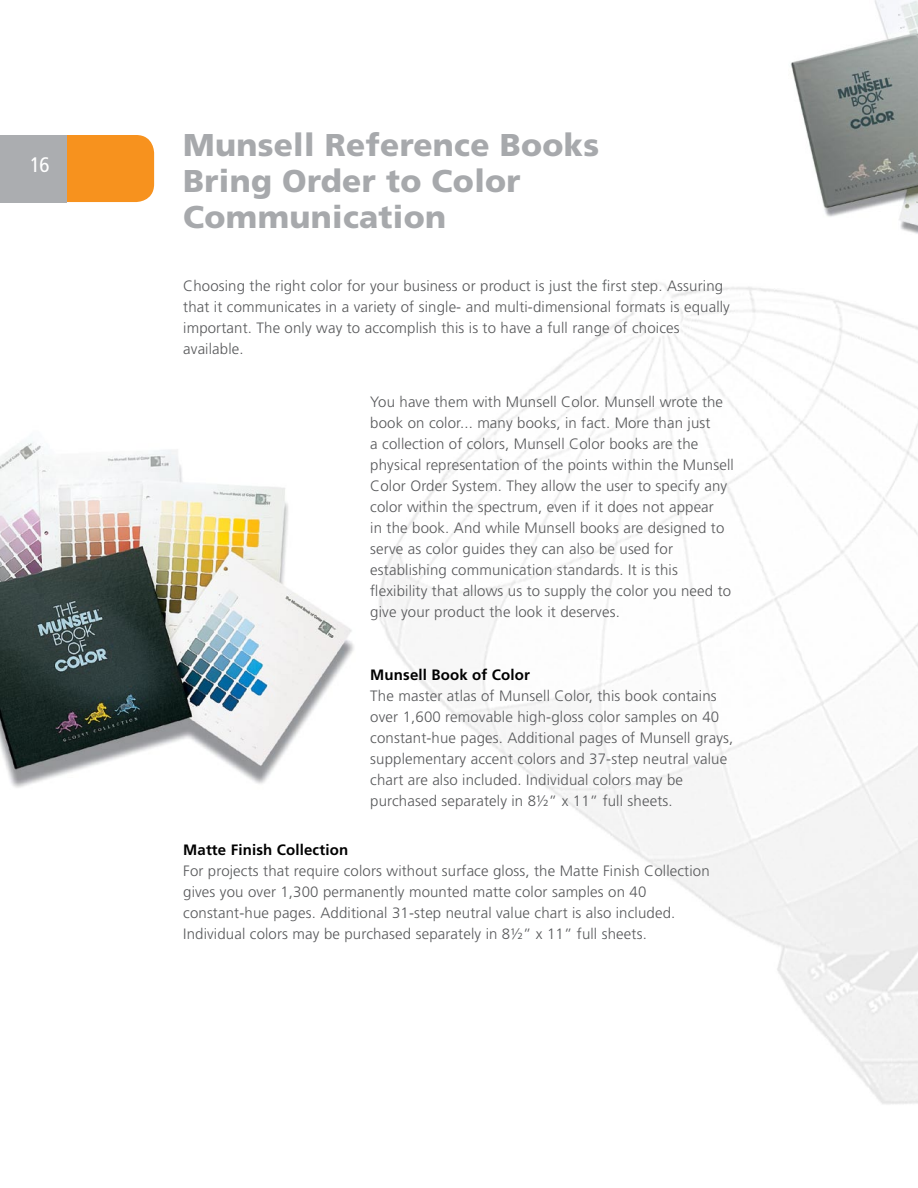
<style>
.page{position:relative;width:918px;height:1188px;background:#fff}
.page>*{position:absolute;margin:0;border:0;box-sizing:border-box;transform-origin:0 0}
.t1{font:900 31.5px/36px "Frutiger";letter-spacing:.01em;color:#a7a9ac}
.t2{font:condensed 21px "Frutiger";color:#fff}
.t3{font:300 15px/21px "Frutiger";letter-spacing:.01em;color:#58595b}
.t4{font:700 15px "Frutiger";letter-spacing:.01em;color:#000}
</style>
<div class="page">
<div style="left:67px;top:135px;width:87px;height:67px;background:#f7921e"></div>
<div style="left:0;top:135px;width:67px;height:67px;background:#abadb0"></div>
<img style="left:379px;top:282px;width:539px;height:822px">
<img style="left:790px;top:0;width:128px;height:234px">
<img style="left:0;top:441px;width:354px;height:347px">
<h2 class="t2" style="left:30px;top:152px;width:10px">16</h2>
<h1 class="t1" style="left:183px;top:127px;width:418px">Munsell Reference Books<br>Bring Order to Color<br>Communication</h1>
<p class="t3" style="left:183px;top:276px;width:548px">Choosing the right color for your business or product is just the first step. Assuring that it communicates in a variety of single- and multi-dimensional formats is equally important. The only way to accomplish this is to have a full range of choices available.</p>
<p class="t3" style="left:370px;top:391px;width:365px">You have them with Munsell Color. Munsell wrote the book on color... many books, in fact. More than just<br>a collection of colors, Munsell Color books are the physical representation of the points within the Munsell Color Order System. They allow the user to specify any color within the spectrum, even if it does not appear<br>in the book. And while Munsell books are designed to serve as color guides they can also be used for establishing communication standards. It is this flexibility that allows us to supply the color you need to give your product the look it deserves.</p>
<p class="t4" style="left:370px;top:666px;width:161px">Munsell Book of Color</p>
<p class="t3" style="left:370px;top:685px;width:365px">The master atlas of Munsell Color, this book contains over 1,600 removable high-gloss color samples on 40 constant-hue pages. Additional pages of Munsell grays, supplementary accent colors and 37-step neutral value chart are also included. Individual colors may be purchased separately in 8½” x 11” full sheets.</p>
<p class="t4" style="left:183px;top:841px;width:166px">Matte Finish Collection</p>
<p class="t3" style="left:183px;top:860px;width:528px">For projects that require colors without surface gloss, the Matte Finish Collection gives you over 1,300 permanently mounted matte color samples on 40 constant-hue pages. Additional 31-step neutral value chart is also included.<br>Individual colors may be purchased separately in 8½” x 11” full sheets.</p>
</div>
